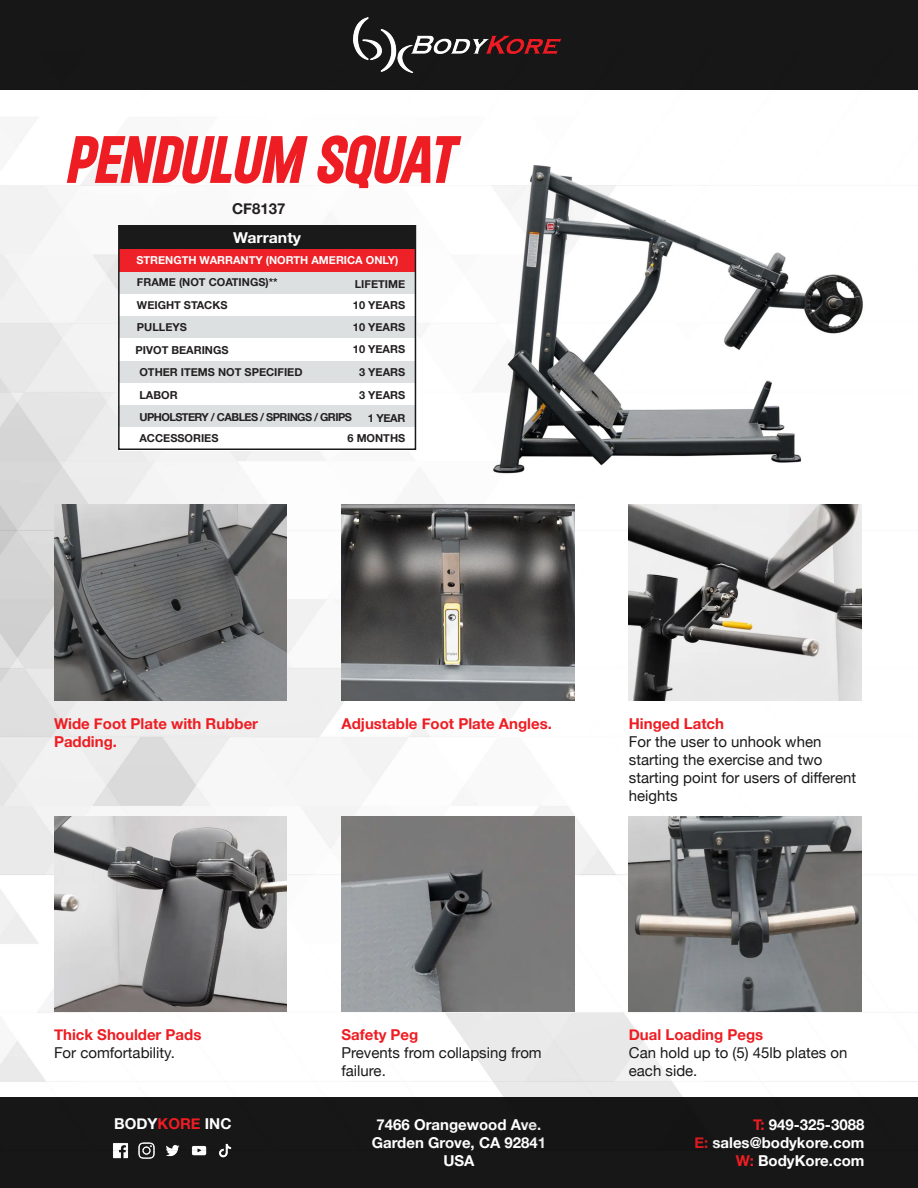
<style>
.page{position:relative;width:918px;height:1188px;background:#fff}
.page>*{position:absolute;margin:0;border:0;box-sizing:border-box;transform-origin:0 0}
.t1{font:italic 700 72px "Roundkey";color:#ee1d23}
.Paragraph_Style_1{font:15px/18px "Helvetica Neue";color:#1a1a1a}
.Paragraph_Style_1-2{font:700 15px/18px "Helvetica Neue";color:#ee1d23}
.t2{font:700 15px/18px "Helvetica Neue";color:#fff;text-align:center}
.t3{font:700 15px "Helvetica Neue";color:#fff;scale:1.06 1}
.t4{font:700 15px "Helvetica Neue";color:#231f20}
.t5{font:700 10.95px "Helvetica Neue";color:#231f20}
.t6{font:700 10.95px "Helvetica Neue";color:#fff}
.t7{font:700 10.95px "Helvetica Neue";letter-spacing:-.05em;color:#231f20}
.s1{color:#ee1d23}
</style>
<div class="page">
<div style="left:0;top:0;width:918px;height:90px;background:#171717"></div>
<img style="left:353px;top:18px;width:209px;height:32px">
<div style="left:0;top:1098px;width:918px;height:90px;background:#171717"></div>
<img style="left:113px;top:1151px;width:15px;height:8px">
<img style="left:166px;top:1151px;width:12px;height:6px">
<img style="left:219px;top:1151px;width:9px;height:7px">
<img style="left:138px;top:1151px;width:17px;height:8px">
<img style="left:191px;top:1151px;width:16px;height:5px">
<img style="left:0;top:50px;width:918px;height:1101px">
<img style="left:442px;top:142px;width:473px;height:354px">
<img style="left:54px;top:505px;width:233px;height:195px">
<img style="left:54px;top:816px;width:233px;height:196px">
<img style="left:341px;top:505px;width:233px;height:195px">
<img style="left:341px;top:816px;width:233px;height:196px">
<img style="left:629px;top:505px;width:233px;height:195px">
<img style="left:629px;top:816px;width:233px;height:196px">
<div style="left:119px;top:226px;width:296px;height:33px;background:#1a1a1a"></div>
<div style="left:119px;top:249px;width:297px;height:202px;background:#fff"></div>
<div style="left:119px;top:250px;width:296px;height:22px;background:#ed2127"></div>
<div style="left:119px;top:272px;width:297px;height:22px;background:#dce0e1"></div>
<div style="left:119px;top:316px;width:297px;height:22px;background:#dce0e1"></div>
<div style="left:118px;top:361px;width:297px;height:22px;background:#dce0e1"></div>
<div style="left:118px;top:405px;width:297px;height:22px;background:#dce0e1"></div>
<div style="left:118px;top:225px;width:298px;height:225px;border:2px solid #1a1a1a"></div>
<p class="t1" style="left:64px;top:117px;width:390px">PENDULUM SQUAT</p>
<p class="t4" style="left:232px;top:197px;width:55px">CF8137</p>
<p class="t3" style="left:233px;top:226px;width:66px">Warranty</p>
<p class="t6" style="left:136px;top:251px;width:264px">STRENGTH WARRANTY (NORTH AMERICA ONLY)</p>
<p class="t5" style="left:137px;top:273px;width:142px">FRAME (NOT COATINGS)**</p>
<p class="t5" style="left:137px;top:297px;width:92px">WEIGHT STACKS</p>
<p class="t5" style="left:353px;top:297px;width:54px">10 YEARS</p>
<p class="t5" style="left:353px;top:319px;width:54px">10 YEARS</p>
<p class="t5" style="left:353px;top:341px;width:54px">10 YEARS</p>
<p class="t5" style="left:355px;top:275px;width:52px">LIFETIME</p>
<p class="t5" style="left:137px;top:319px;width:52px">PULLEYS</p>
<p class="t5" style="left:136px;top:342px;width:94px">PIVOT BEARINGS</p>
<p class="t5" style="left:139px;top:363px;width:165px">OTHER ITEMS NOT SPECIFIED</p>
<p class="t5" style="left:359px;top:363px;width:48px">3 YEARS</p>
<p class="t5" style="left:139px;top:387px;width:40px">LABOR</p>
<p class="t5" style="left:359px;top:387px;width:48px">3 YEARS</p>
<p class="t7" style="left:139px;top:408px;width:214px">UPHOLSTERY / CABLES / SPRINGS / GRIPS</p>
<p class="t5" style="left:368px;top:410px;width:39px">1 YEAR</p>
<p class="t5" style="left:139px;top:430px;width:81px">ACCESSORIES</p>
<p class="t5" style="left:348px;top:430px;width:59px">6 MONTHS</p>
<p class="Paragraph_Style_1-2" style="left:54px;top:715px;width:206px">Wide Foot Plate with Rubber<br>Padding.</p>
<p class="Paragraph_Style_1-2" style="left:341px;top:715px;width:212px">Adjustable Foot Plate Angles.</p>
<p class="Paragraph_Style_1-2" style="left:629px;top:715px;width:97px">Hinged Latch</p>
<p class="Paragraph_Style_1" style="left:629px;top:734px;width:229px">For the user to unhook when starting the exercise and two starting point for users of different heights</p>
<p class="Paragraph_Style_1-2" style="left:54px;top:1026px;width:149px">Thick Shoulder Pads</p>
<p class="Paragraph_Style_1" style="left:54px;top:1045px;width:122px">For comfortability.</p>
<p class="Paragraph_Style_1-2" style="left:341px;top:1026px;width:78px">Safety Peg</p>
<p class="Paragraph_Style_1" style="left:341px;top:1045px;width:202px">Prevents from collapsing from failure.</p>
<p class="Paragraph_Style_1-2" style="left:629px;top:1026px;width:136px">Dual Loading Pegs</p>
<p class="Paragraph_Style_1" style="left:629px;top:1045px;width:220px">Can hold up to (5) 45lb plates on each side.</p>
<p class="t2" style="left:114px;top:1115px;width:119px">BODY<span class="s1">KORE</span> INC</p>
<p class="t2" style="left:372px;top:1116px;width:176px">7466 Orangewood Ave.<br>Garden Grove, CA 92841<br>USA</p>
<p class="t2" style="left:694px;top:1116px;width:172px;text-align:right"><span class="s1">T:</span> 949-325-3088<br><span class="s1">E:</span> sales@bodykore.com<br><span class="s1">W:</span> BodyKore.com</p>
</div>
